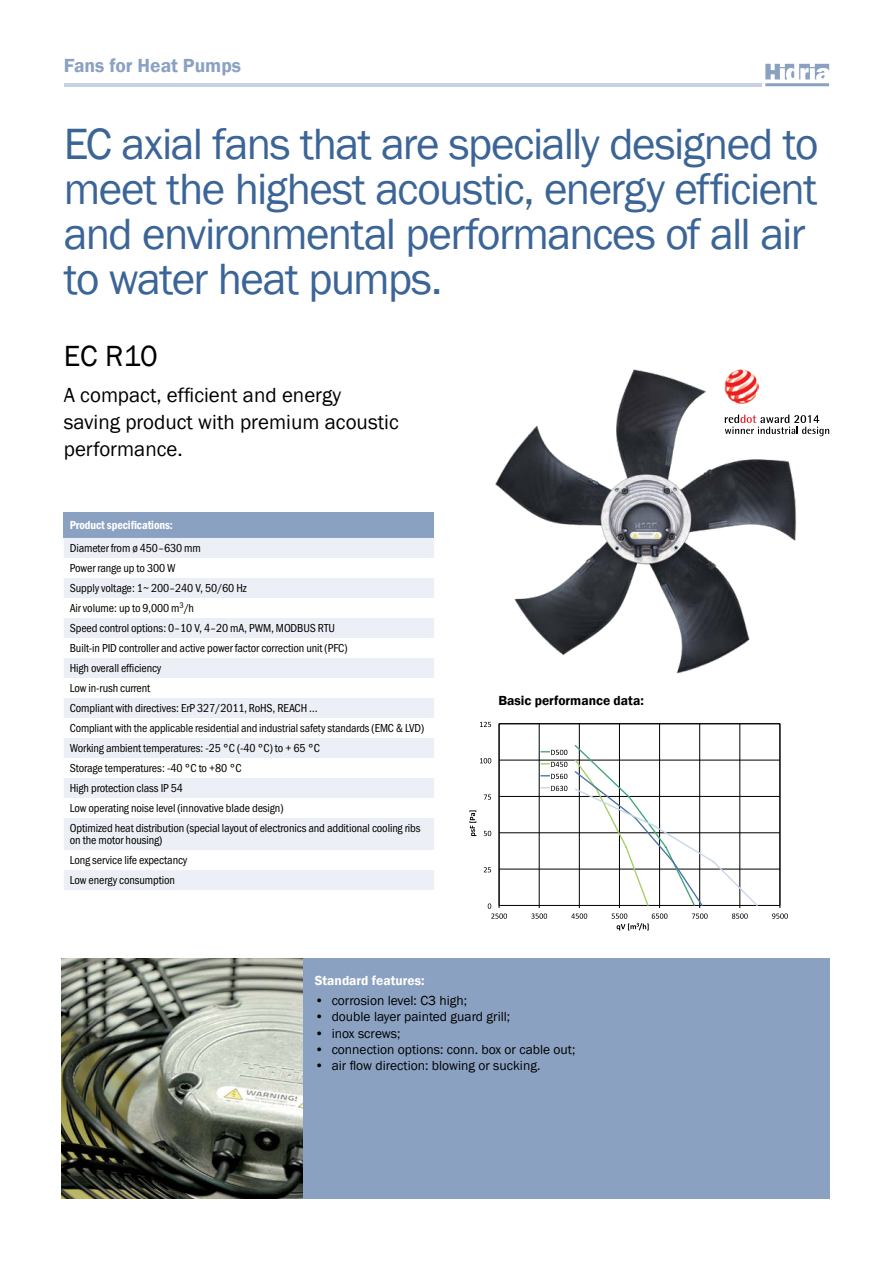
<style>
.page{position:relative;width:893px;height:1263px;background:#fff}
.page>*{position:absolute;margin:0;border:0;box-sizing:border-box;transform-origin:0 0}
.t1{font:45px/45px "Franklin Gothic";letter-spacing:-.035em;color:#3c6597}
.t2{font:30px "Franklin Gothic";color:#000}
.t3{font:21px/27px "Franklin Gothic";color:#000}
.t4{font:600 19.5px "Franklin Gothic";color:#8aa1c1}
.t5{font:13.5px "Franklin Gothic";color:#000}
.t6{font:600 13.5px "Franklin Gothic";color:#000}
.t7{font:600 13.5px "Franklin Gothic";color:#fff}
.t8{font:12px/20px "Franklin Gothic URW Con Boo";letter-spacing:-.01em;color:#000}
.t9{font:600 condensed 12px "Franklin Gothic";letter-spacing:-.01em;color:#fff}
</style>
<div class="page">
<div style="left:302px;top:958px;width:527px;height:241px;background:#8aa1c1"></div>
<div style="left:64px;top:512px;width:370px;height:26px;background:#8aa1c1"></div>
<svg style="left:64px;top:538px;width:370px;height:352px;fill:#eceff5"></svg>
<img style="left:495px;top:369px;width:302px;height:305px">
<hr style="left:499px;top:869px;width:281px;height:1px;background:#000">
<hr style="left:499px;top:832px;width:281px;height:1px;background:#000">
<hr style="left:499px;top:796px;width:281px;height:1px;background:#000">
<hr style="left:499px;top:760px;width:281px;height:1px;background:#000">
<hr style="left:539px;top:724px;width:1px;height:181px;background:#000">
<hr style="left:579px;top:724px;width:1px;height:181px;background:#000">
<hr style="left:619px;top:724px;width:1px;height:181px;background:#000">
<hr style="left:659px;top:724px;width:1px;height:181px;background:#000">
<hr style="left:699px;top:724px;width:1px;height:181px;background:#000">
<hr style="left:740px;top:724px;width:1px;height:181px;background:#000">
<hr style="left:780px;top:724px;width:1px;height:181px;background:#000">
<div style="left:499px;top:723px;width:281px;height:183px;border:1px solid #000"></div>
<svg style="left:484px;top:867px;width:7px;height:5px"></svg>
<svg style="left:484px;top:831px;width:7px;height:5px"></svg>
<svg style="left:484px;top:794px;width:7px;height:6px"></svg>
<svg style="left:480px;top:758px;width:11px;height:5px"></svg>
<svg style="left:480px;top:722px;width:11px;height:5px"></svg>
<svg style="left:488px;top:903px;width:19px;height:16px"></svg>
<svg style="left:772px;top:905px;width:16px;height:14px"></svg>
<svg style="left:469px;top:810px;width:7px;height:26px"></svg>
<svg style="left:531px;top:744px;width:228px;height:186px"></svg>
<svg style="left:765px;top:64px;width:64px;height:22px"></svg>
<hr style="left:64px;top:83px;width:698px;height:3px;background:#c8d1e2">
<img style="left:62px;top:958px;width:241px;height:241px">
<svg style="left:725px;top:415px;width:104px;height:21px"></svg>
<img style="left:724px;top:369px;width:34px;height:34px">
<h3 class="t4" style="left:64px;top:54px;width:179px">Fans for Heat Pumps</h3>
<h1 class="t1" style="left:64px;top:123px;width:756px">EC axial fans that are specially designed to meet the highest acoustic, energy efficient and environmental performances of all air to water heat pumps.</h1>
<h2 class="t2" style="left:64px;top:337px;width:95px">EC R10</h2>
<h3 class="t3" style="left:64px;top:382px;width:336px">A compact, efficient and energy saving product with premium acoustic performance.</h3>
<p class="t9" style="left:70px;top:517px;width:105px">Product specifications:</p>
<p class="t8" style="left:70px;top:538px;width:356px">Diameter from ø 450–630 mm<br>Power range up to 300 W<br>Supply voltage: 1~ 200–240 V, 50/60 Hz<br>Air volume: up to 9,000 m<sup>3</sup>/h<br>Speed control options: 0–10 V, 4–20 mA, PWM, MODBUS RTU<br>Built-in PID controller and active power factor correction unit (PFC)<br>High overall efficiency<br>Low in-rush current<br>Compliant with directives: ErP 327/2011, RoHS, REACH …<br>Compliant with the applicable residential and industrial safety standards (EMC &amp; LVD)<br>Working ambient temperatures: -25 °C (-40 °C) to + 65 °C<br>Storage temperatures: -40 °C to +80 °C<br>High protection class IP 54<br>Low operating noise level (innovative blade design)<br>Optimized heat distribution (special layout of electronics and additional cooling ribs</p>
<p class="t8" style="left:70px;top:830px;width:119px">on the motor housing)<br>Long service life expectancy<br>Low energy consumption</p>
<p class="t6" style="left:498px;top:692px;width:147px">Basic performance data:</p>
<p class="t7" style="left:315px;top:972px;width:111px">Standard features:</p>
<p class="t5" style="left:315px;top:992px;width:154px">• corrosion level: C3 high;</p>
<p class="t5" style="left:315px;top:1008px;width:197px">• double layer painted guard grill;</p>
<p class="t5" style="left:315px;top:1025px;width:87px">• inox screws;</p>
<p class="t5" style="left:315px;top:1041px;width:262px">• connection options: conn. box or cable out;</p>
<p class="t5" style="left:315px;top:1057px;width:227px">• air flow direction: blowing or sucking.</p>
</div>
